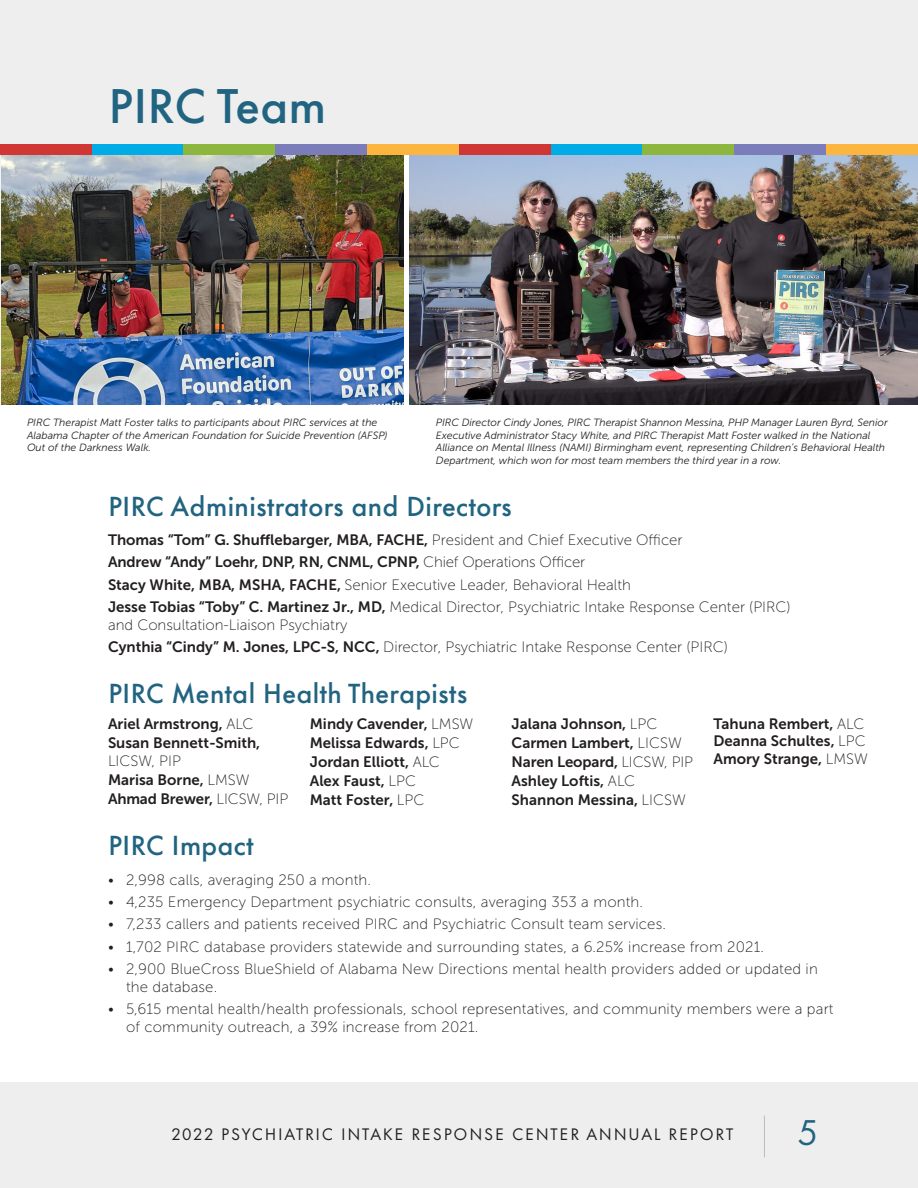
<style>
.page{position:relative;width:918px;height:1188px;background:#fff}
.page>*{position:absolute;margin:0;border:0;box-sizing:border-box;transform-origin:0 0}
.t1{font:500 45px "Futura Now Text";letter-spacing:-.01em;color:#216481}
.t2{font:33px "Futura Now Text";color:#216481}
.t3{font:500 25.5px "Futura Now Text";letter-spacing:-.005em;color:#216481}
.t4{font:15.3px "Futura Now Text";letter-spacing:.11em;color:#231f20}
.t5{font:15px/18px "Museo Sans 100";letter-spacing:.01em;color:#231f20}
.t6{font:15px/18px "Museo Sans 700";color:#231f20}
.t7{font:italic 10.5px/12.6px "Museo Sans 300";color:#231f20}
.s1{font-family:"Museo Sans 100"}
.s2{font-family:"Museo Sans 700"}
</style>
<div class="page">
<div style="left:0;top:1082px;width:918px;height:106px;background:#eeeeef"></div>
<img style="left:1px;top:154px;width:403px;height:251px">
<img style="left:409px;top:154px;width:509px;height:251px">
<div style="left:0;top:0;width:918px;height:148px;background:#eeeeef"></div>
<div style="left:0;top:144px;width:92px;height:10px;background:#d03734"></div>
<div style="left:92px;top:144px;width:92px;height:10px;background:#00ace5"></div>
<div style="left:184px;top:144px;width:91px;height:10px;background:#8cb63e"></div>
<div style="left:275px;top:144px;width:92px;height:10px;background:#7b7dbb"></div>
<div style="left:367px;top:144px;width:92px;height:10px;background:#fcb640"></div>
<div style="left:459px;top:144px;width:92px;height:10px;background:#d03734"></div>
<div style="left:551px;top:144px;width:92px;height:10px;background:#00ace5"></div>
<div style="left:643px;top:144px;width:91px;height:10px;background:#8cb63e"></div>
<div style="left:734px;top:144px;width:92px;height:10px;background:#7b7dbb"></div>
<div style="left:826px;top:144px;width:92px;height:10px;background:#fcb640"></div>
<hr style="left:764px;top:1116px;width:1px;height:41px;background:#bcbdc0">
<p class="t1" style="left:108px;top:68px;width:220px">PIRC Team</p>
<p class="t7" style="left:27px;top:416px;width:362px">PIRC Therapist Matt Foster talks to participants about PIRC services at the<br>Alabama Chapter of the American Foundation for Suicide Prevention (AFSP)<br>Out of the Darkness Walk.</p>
<p class="t7" style="left:436px;top:416px;width:453px">PIRC Director Cindy Jones, PIRC Therapist Shannon Messina, PHP Manager Lauren Byrd, Senior Executive Administrator Stacy White, and PIRC Therapist Matt Foster walked in the National Alliance on Mental Illness (NAMI) Birmingham event, representing Children’s Behavioral Health Department, which won for most team members the third year in a row.</p>
<p class="t3" style="left:108px;top:485px;width:406px">PIRC Administrators and Directors</p>
<p class="t6" style="left:108px;top:531px;width:576px">Thomas “Tom” G. Shufflebarger, MBA, FACHE, <span class="s1">President and Chief Executive Officer</span></p>
<p class="t6" style="left:108px;top:553px;width:479px">Andrew “Andy” Loehr, DNP, RN, CNML, CPNP, <span class="s1">Chief Operations Officer</span></p>
<p class="t5" style="left:108px;top:576px;width:524px"><span class="s2">Stacy White, MBA, MSHA, FACHE,</span> Senior Executive Leader, Behavioral Health</p>
<p class="t5" style="left:108px;top:599px;width:684px;line-height:17.1px"><span class="s2">Jesse Tobias “Toby” C. Martinez Jr., MD,</span> Medical Director, Psychiatric Intake Response Center (PIRC) and Consultation-Liaison Psychiatry</p>
<p class="t5" style="left:108px;top:638px;width:621px"><span class="s2">Cynthia “Cindy” M. Jones, LPC-S, NCC,</span> Director, Psychiatric Intake Response Center (PIRC)</p>
<p class="t3" style="left:108px;top:672px;width:361px">PIRC Mental Health Therapists</p>
<p class="t6" style="left:108px;top:714px;width:147px">Ariel Armstrong, <span class="s1">ALC</span></p>
<p class="t6" style="left:108px;top:733px;width:154px">Susan Bennett-Smith,<br><span class="s1">LICSW, PIP</span></p>
<p class="t6" style="left:108px;top:770px;width:143px">Marisa Borne, <span class="s1">LMSW</span></p>
<p class="t6" style="left:108px;top:790px;width:182px">Ahmad Brewer, <span class="s1">LICSW, PIP</span></p>
<p class="t6" style="left:310px;top:714px;width:165px">Mindy Cavender, <span class="s1">LMSW</span></p>
<p class="t6" style="left:310px;top:733px;width:152px">Melissa Edwards, <span class="s1">LPC</span></p>
<p class="t6" style="left:310px;top:752px;width:132px">Jordan Elliott, <span class="s1">ALC</span></p>
<p class="t6" style="left:310px;top:772px;width:108px">Alex Faust, <span class="s1">LPC</span></p>
<p class="t6" style="left:310px;top:791px;width:116px">Matt Foster, <span class="s1">LPC</span></p>
<p class="t6" style="left:512px;top:714px;width:147px">Jalana Johnson, <span class="s1">LPC</span></p>
<p class="t6" style="left:512px;top:733px;width:172px">Carmen Lambert, <span class="s1">LICSW</span></p>
<p class="t6" style="left:512px;top:752px;width:183px">Naren Leopard, <span class="s1">LICSW, PIP</span></p>
<p class="t6" style="left:512px;top:772px;width:125px">Ashley Loftis, <span class="s1">ALC</span></p>
<p class="t6" style="left:512px;top:791px;width:176px">Shannon Messina, <span class="s1">LICSW</span></p>
<p class="t6" style="left:713px;top:714px;width:152px">Tahuna Rembert, <span class="s1">ALC</span></p>
<p class="t6" style="left:713px;top:732px;width:154px">Deanna Schultes, <span class="s1">LPC</span></p>
<p class="t6" style="left:713px;top:749px;width:156px">Amory Strange, <span class="s1">LMSW</span></p>
<p class="t3" style="left:108px;top:824px;width:147px">PIRC Impact</p>
<p class="t5" style="left:108px;top:871px;width:265px">• 2,998 calls, averaging 250 a month.</p>
<p class="t5" style="left:108px;top:893px;width:537px">• 4,235 Emergency Department psychiatric consults, averaging 353 a month.</p>
<p class="t5" style="left:108px;top:915px;width:560px">• 7,233 callers and patients received PIRC and Psychiatric Consult team services.</p>
<p class="t5" style="left:108px;top:938px;width:658px">• 1,702 PIRC database providers statewide and surrounding states, a 6.25% increase from 2021.</p>
<p class="t5" style="left:126px;top:960px;width:693px;text-indent:-18px">• 2,900 BlueCross BlueShield of Alabama New Directions mental health providers added or updated in the database.</p>
<p class="t5" style="left:126px;top:1000px;width:709px;text-indent:-18px">• 5,615 mental health/health professionals, school representatives, and community members were a part of community outreach, a 39% increase from 2021.</p>
<p class="t4" style="left:171px;top:1122px;width:563px">2022 PSYCHIATRIC INTAKE RESPONSE CENTER ANNUAL REPORT</p>
<h2 class="t2" style="left:798px;top:1107px;width:21px">5</h2>
</div>
